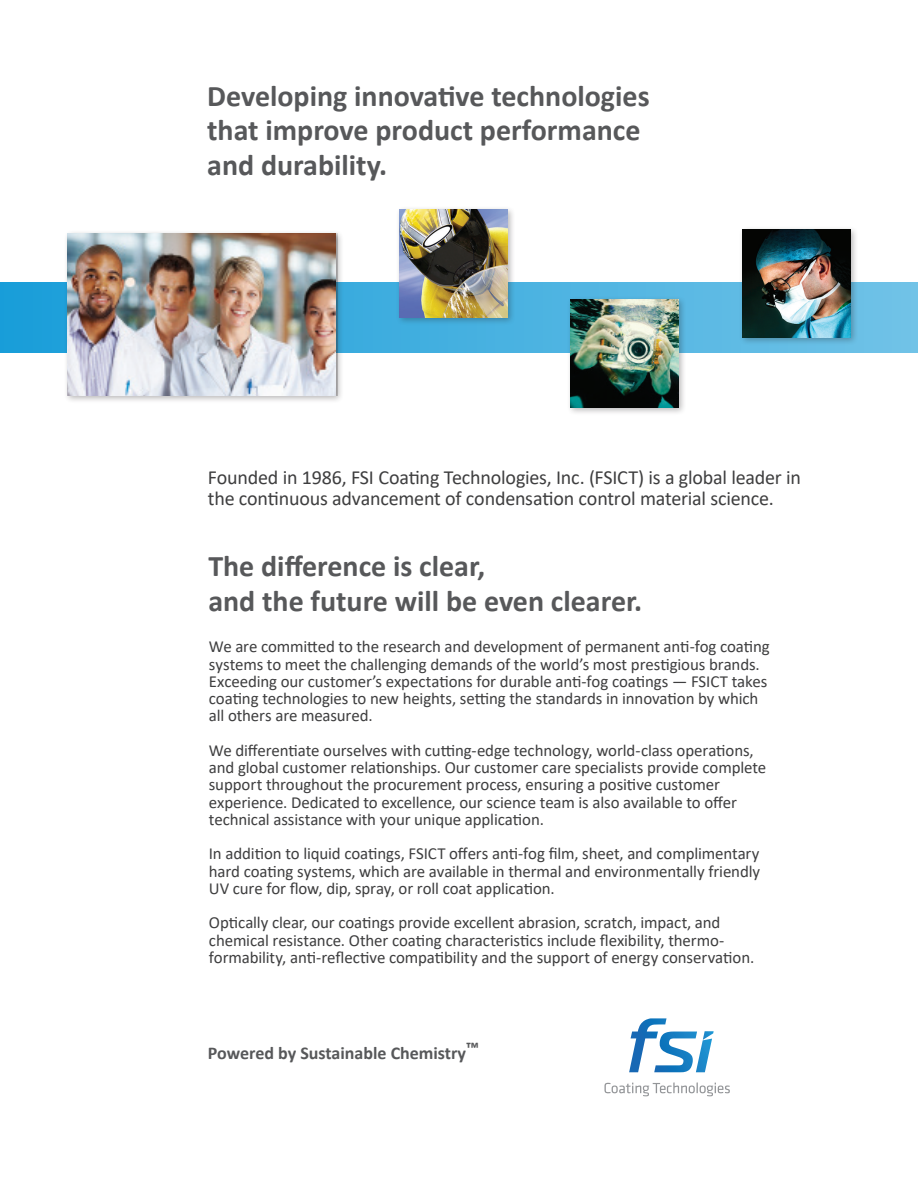
<style>
.page{position:relative;width:918px;height:1188px;background:#fff}
.page>*{position:absolute;margin:0;border:0;box-sizing:border-box;transform-origin:0 0}
.t1{font:700 30px/34.5px "Calibri";color:#57585a}
.t2{font:20.1px/21px "Calibri";letter-spacing:-.01em;color:#3e3e3f}
.t3{font:700 18px "Calibri";color:#57585a}
.t4{font:16.8px/17.2px "Calibri";letter-spacing:-.005em;color:#3e3e3f}
</style>
<div class="page">
<svg style="left:0;top:282px;width:918px;height:70px;background:#49b1e0"></svg>
<svg style="left:629px;top:1018px;width:85px;height:54px"></svg>
<svg style="left:605px;top:1082px;width:125px;height:14px"></svg>
<div style="left:64px;top:229px;width:280px;height:175px;background:#231f20;opacity:.32"></div>
<img style="left:68px;top:233px;width:268px;height:162px">
<div style="left:567px;top:296px;width:120px;height:120px;background:#231f20;opacity:.32"></div>
<img style="left:571px;top:300px;width:108px;height:108px">
<div style="left:396px;top:205px;width:120px;height:121px;background:#231f20;opacity:.32"></div>
<img style="left:400px;top:209px;width:108px;height:108px">
<div style="left:739px;top:226px;width:120px;height:120px;background:#231f20;opacity:.32"></div>
<img style="left:743px;top:230px;width:108px;height:108px">
<p class="t1" style="left:207px;top:78px;width:444px">Developing innovative technologies</p>
<p class="t1" style="left:207px;top:113px;width:435px">that improve product performance and durability.</p>
<p class="t2" style="left:208px;top:466px;width:595px">Founded in 1986, FSI Coating Technologies, Inc. (FSICT) is a global leader in the continuous advancement of condensation control material science.</p>
<p class="t1" style="left:208px;top:549px;width:279px">The difference is clear,</p>
<p class="t1" style="left:208px;top:583px;width:435px">and the future will be even clearer.</p>
<p class="t4" style="left:209px;top:638px;width:562px">We are committed to the research and development of permanent anti-fog coating systems to meet the challenging demands of the world’s most prestigious brands.<br>Exceeding our customer’s expectations for durable anti-fog coatings — FSICT takes coating technologies to new heights, setting the standards in innovation by which all others are measured.</p>
<p class="t4" style="left:209px;top:741px;width:559px">We differentiate ourselves with cutting-edge technology, world-class operations, and global customer relationships. Our customer care specialists provide complete support throughout the procurement process, ensuring a positive customer experience. Dedicated to excellence, our science team is also available to offer technical assistance with your unique application.</p>
<p class="t4" style="left:209px;top:845px;width:553px;text-align:justify">In addition to liquid coatings, FSICT offers anti-fog film, sheet, and complimentary hard coating systems, which are available in thermal and environmentally friendly UV cure for flow, dip, spray, or roll coat application.</p>
<p class="t4" style="left:209px;top:914px;width:547px">Optically clear, our coatings provide excellent abrasion, scratch, impact, and chemical resistance. Other coating characteristics include flexibility, thermo&shy;formability, anti-reflective compatibility and the support of energy conservation.</p>
<p class="t3" style="left:208px;top:1040px;width:273px">Powered by Sustainable Chemistry™</p>
</div>
